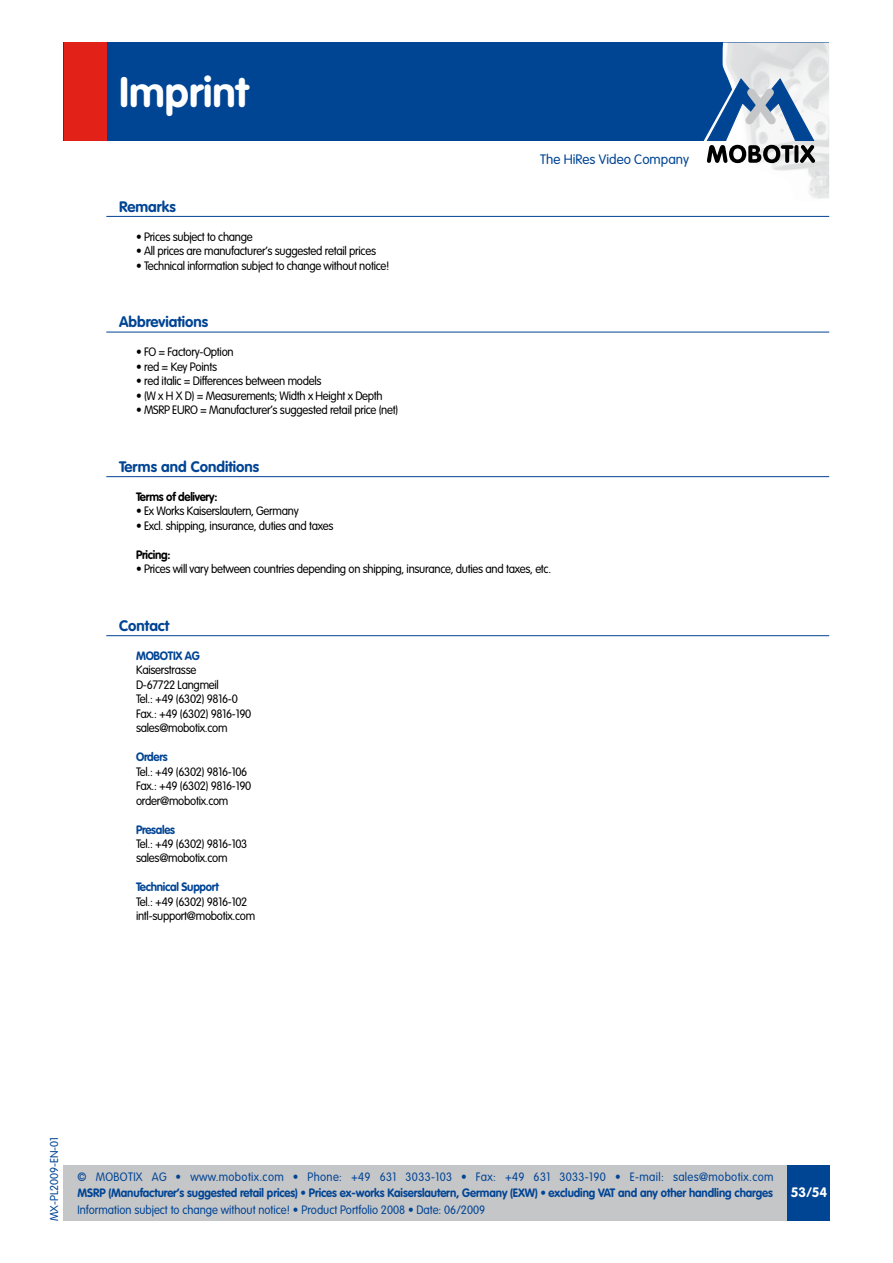
<style>
.page{position:relative;width:893px;height:1263px;background:#fff}
.page>*{position:absolute;margin:0;border:0;box-sizing:border-box;transform-origin:0 0}
.t1{font:700 42px "VAG Rounded Std";color:#fff}
.t2{font:700 15px "VAG Rounded Std";color:#004494}
.t3{font:300 13.5px "VAG Rounded Std";color:#004494}
.t4{font:700 13.5px "VAG Rounded Std";color:#fff}
.t5{font:300 12px/14.4px "VAG Rounded Std";letter-spacing:-.025em;color:#000;scale:.95 1}
.t6{font:300 12px/16.5px "VAG Rounded Std";color:#004494;text-align:justify;scale:.94 1}
.t7{font:700 12px "VAG Rounded Std";letter-spacing:-.025em;color:#004494;scale:.95 1}
.t8{font:700 12px "VAG Rounded Std";letter-spacing:-.025em;color:#000;scale:.95 1}
.t9{font:300 11.25px "VAG Rounded Std";color:#004494}
.s1{font-weight:700}
</style>
<div class="page">
<div style="left:64px;top:43px;width:765px;height:98px;background:#004494"></div>
<img style="left:722px;top:43px;width:107px;height:156px">
<svg style="left:703px;top:78px;width:112px;height:85px"></svg>
<div style="left:64px;top:43px;width:43px;height:98px;background:#e22219"></div>
<div style="left:64px;top:1165px;width:765px;height:55px;background:#c5c6c8"></div>
<div style="left:787px;top:1165px;width:42px;height:55px;background:#004494"></div>
<hr style="left:106px;top:216px;width:723px;height:1px;background:#004494">
<hr style="left:106px;top:332px;width:723px;height:1px;background:#004494">
<hr style="left:106px;top:476px;width:723px;height:1px;background:#004494">
<hr style="left:106px;top:635px;width:723px;height:1px;background:#004494">
<h1 class="t1" style="left:119px;top:68px;width:131px">Imprint</h1>
<p class="t2" style="left:119px;top:198px;width:58px">Remarks</p>
<p class="t5" style="left:136px;top:230px;width:124px">• Prices subject to change</p>
<p class="t5" style="left:136px;top:244px;width:254px">• All prices are manufacturer‘s suggested retail prices</p>
<p class="t5" style="left:136px;top:259px;width:268px">• Technical information subject to change without notice!</p>
<p class="t2" style="left:119px;top:313px;width:91px">Abbreviations</p>
<p class="t5" style="left:136px;top:345px;width:104px">• FO = Factory-Option</p>
<p class="t5" style="left:136px;top:360px;width:87px">• red = Key Points</p>
<p class="t5" style="left:136px;top:374px;width:197px">• red italic = Differences between models</p>
<p class="t5" style="left:136px;top:389px;width:261px">• (W x H X D) = Measurements; Width x Height x Depth</p>
<p class="t5" style="left:136px;top:403px;width:277px">• MSRP EURO = Manufacturer‘s suggested retail price (net)</p>
<p class="t3" style="left:540px;top:151px;width:151px">The HiRes Video Company</p>
<p class="t2" style="left:119px;top:458px;width:142px">Terms and Conditions</p>
<p class="t8" style="left:136px;top:490px;width:87px">Terms of delivery:</p>
<p class="t5" style="left:136px;top:504px;width:173px">• Ex Works Kaiserslautern, Germany</p>
<p class="t5" style="left:136px;top:519px;width:209px">• Excl. shipping, insurance, duties and taxes</p>
<p class="t8" style="left:136px;top:547px;width:38px">Pricing:</p>
<p class="t5" style="left:136px;top:562px;width:439px">• Prices will vary between countries depending on shipping, insurance, duties and taxes, etc.</p>
<p class="t2" style="left:119px;top:617px;width:52px">Contact</p>
<p class="t7" style="left:136px;top:649px;width:69px">MOBOTIX AG</p>
<p class="t5" style="left:136px;top:663px;width:123px">Kaiserstrasse<br>D-67722 Langmeil<br>Tel.: +49 (6302) 9816-0<br>Fax.: +49 (6302) 9816-190 sales@mobotix.com</p>
<p class="t7" style="left:136px;top:750px;width:35px">Orders</p>
<p class="t5" style="left:136px;top:765px;width:123px">Tel.: +49 (6302) 9816-106<br>Fax.: +49 (6302) 9816-190 order@mobotix.com</p>
<p class="t7" style="left:136px;top:822px;width:43px">Presales</p>
<p class="t5" style="left:136px;top:837px;width:119px">Tel.: +49 (6302) 9816-103 sales@mobotix.com</p>
<p class="t7" style="left:136px;top:880px;width:89px">Technical Support</p>
<p class="t5" style="left:136px;top:895px;width:127px">Tel.: +49 (6302) 9816-102 intl-support@mobotix.com</p>
<p class="t9" style="left:48px;top:1221px;width:86px;rotate:-90deg">MX-PL2009-EN-01</p>
<p class="t6" style="left:78px;top:1169px;width:742px">© MOBOTIX AG • www.mobotix.com • Phone: +49 631 3033-103 • Fax: +49 631 3033-190 • E-mail: sales@mobotix.com <span class="s1">MSRP (Manufacturer‘s suggested retail prices)</span> • <span class="s1">Prices ex-works Kaiserslautern, Germany (EXW)</span> • <span class="s1">excluding VAT and any other handling charges </span>Information subject to change without notice! • Product Portfolio 2008 • Date: 06/2009</p>
<p class="t4" style="left:791px;top:1185px;width:38px">53/54</p>
</div>
